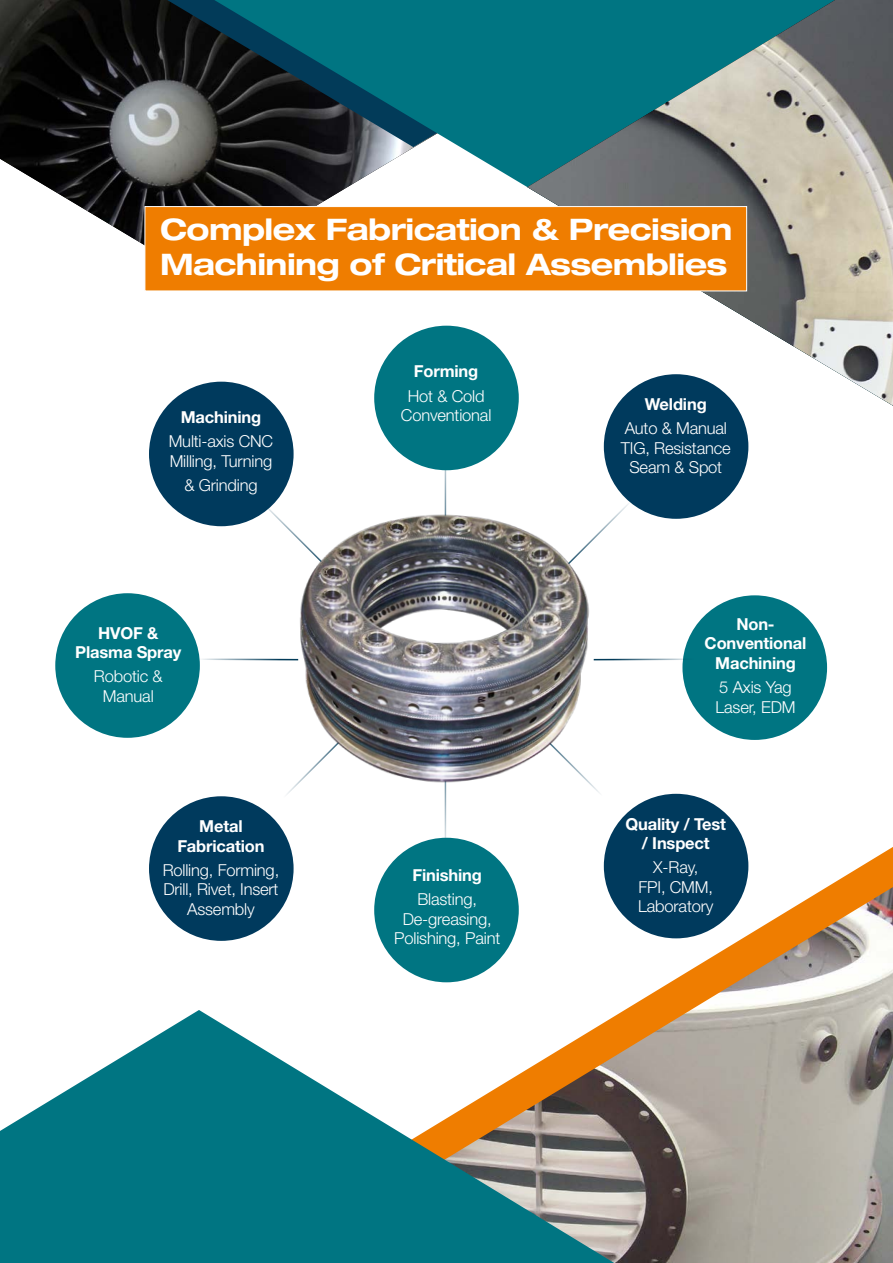
<style>
.page{position:relative;width:893px;height:1263px;background:#fff}
.page>*{position:absolute;margin:0;border:0;box-sizing:border-box;transform-origin:0 0}
.t1{font:700 expanded 29.7px/35.1px "Helvetica Neue";letter-spacing:-.02em;color:#fff}
.t2{font:300 16.5px/19.5px "Helvetica Neue LT Std";letter-spacing:-.01em;color:#fff;text-align:center}
.t3{font:700 16.5px/19.5px "Helvetica Neue LT Std";letter-spacing:-.01em;color:#fff;text-align:center}
</style>
<div class="page">
<img style="left:77px;top:205px;width:137px;height:41px">
<svg style="left:214px;top:0;width:313px;height:406px"></svg>
<svg style="left:378px;top:847px;width:515px;height:40px"></svg>
<img style="left:527px;top:0;width:366px;height:406px">
<img style="left:278px;top:887px;width:615px;height:376px">
<svg style="left:0;top:0;width:323px;height:205px;background:#252f31"></svg>
<svg style="left:0;top:1010px;width:614px;height:253px;fill:#007582"></svg>
<div style="left:149px;top:382px;width:145px;height:144px;background:#003a5d;border-radius:50%"></div>
<div style="left:604px;top:374px;width:144px;height:145px;background:#003a5d;border-radius:50%"></div>
<div style="left:682px;top:595px;width:145px;height:145px;background:#007582;border-radius:50%"></div>
<div style="left:149px;top:796px;width:145px;height:145px;background:#003a5d;border-radius:50%"></div>
<div style="left:145px;top:206px;width:602px;height:85px;background:#ef7d00;border:1px solid #fff"></div>
<svg style="left:247px;top:487px;width:39px;height:35px"></svg>
<svg style="left:616px;top:487px;width:29px;height:25px"></svg>
<hr style="left:445px;top:429px;width:1px;height:107px;background:#023b59">
<hr style="left:445px;top:750px;width:1px;height:107px;background:#023b59">
<svg style="left:202px;top:658px;width:52px;height:3px"></svg>
<svg style="left:638px;top:658px;width:46px;height:3px"></svg>
<img style="left:254px;top:503px;width:384px;height:291px">
<div style="left:374px;top:326px;width:145px;height:144px;background:#007582;border-radius:50%"></div>
<div style="left:55px;top:593px;width:145px;height:145px;background:#007582;border-radius:50%"></div>
<div style="left:604px;top:794px;width:144px;height:144px;background:#003a5d;border-radius:50%"></div>
<div style="left:374px;top:838px;width:145px;height:144px;background:#007582;border-radius:50%"></div>
<h1 class="t1" style="left:160px;top:211px;width:574px">Complex Fabrication &amp; Precision<br>Machining of Critical Assemblies</h1>
<p class="t3" style="left:181px;top:407px;width:82px">Machining</p>
<p class="t2" style="left:169px;top:431px;width:106px;text-align:left">Multi-axis CNC<br>Milling, Turning</p>
<p class="t2" style="left:184px;top:475px;width:75px">&amp; Grinding</p>
<p class="t3" style="left:75px;top:623px;width:108px">HVOF &amp;<br>Plasma Spray</p>
<p class="t2" style="left:94px;top:666px;width:70px">Robotic &amp;<br>Manual</p>
<p class="t3" style="left:177px;top:816px;width:89px">Metal<br>Fabrication</p>
<p class="t2" style="left:163px;top:860px;width:118px">Rolling, Forming,<br>Drill, Rivet, Insert<br>Assembly</p>
<p class="t3" style="left:414px;top:361px;width:66px">Forming</p>
<p class="t2" style="left:401px;top:386px;width:92px">Hot &amp; Cold<br>Conventional</p>
<p class="t3" style="left:412px;top:865px;width:71px">Finishing</p>
<p class="t2" style="left:394px;top:889px;width:108px">Blasting,<br>De-greasing,<br>Polishing, Paint</p>
<p class="t3" style="left:645px;top:394px;width:63px">Welding</p>
<p class="t2" style="left:621px;top:418px;width:111px">Auto &amp; Manual<br>TIG, Resistance<br>Seam &amp; Spot</p>
<p class="t3" style="left:705px;top:614px;width:103px">Non-<br>Conventional<br>Machining</p>
<p class="t2" style="left:715px;top:677px;width:82px;text-align:left">5 Axis Yag<br>Laser, EDM</p>
<p class="t3" style="left:625px;top:814px;width:102px">Quality / Test / Inspect</p>
<p class="t2" style="left:638px;top:857px;width:77px">X-Ray,<br>FPI, CMM,<br>Laboratory</p>
</div>
